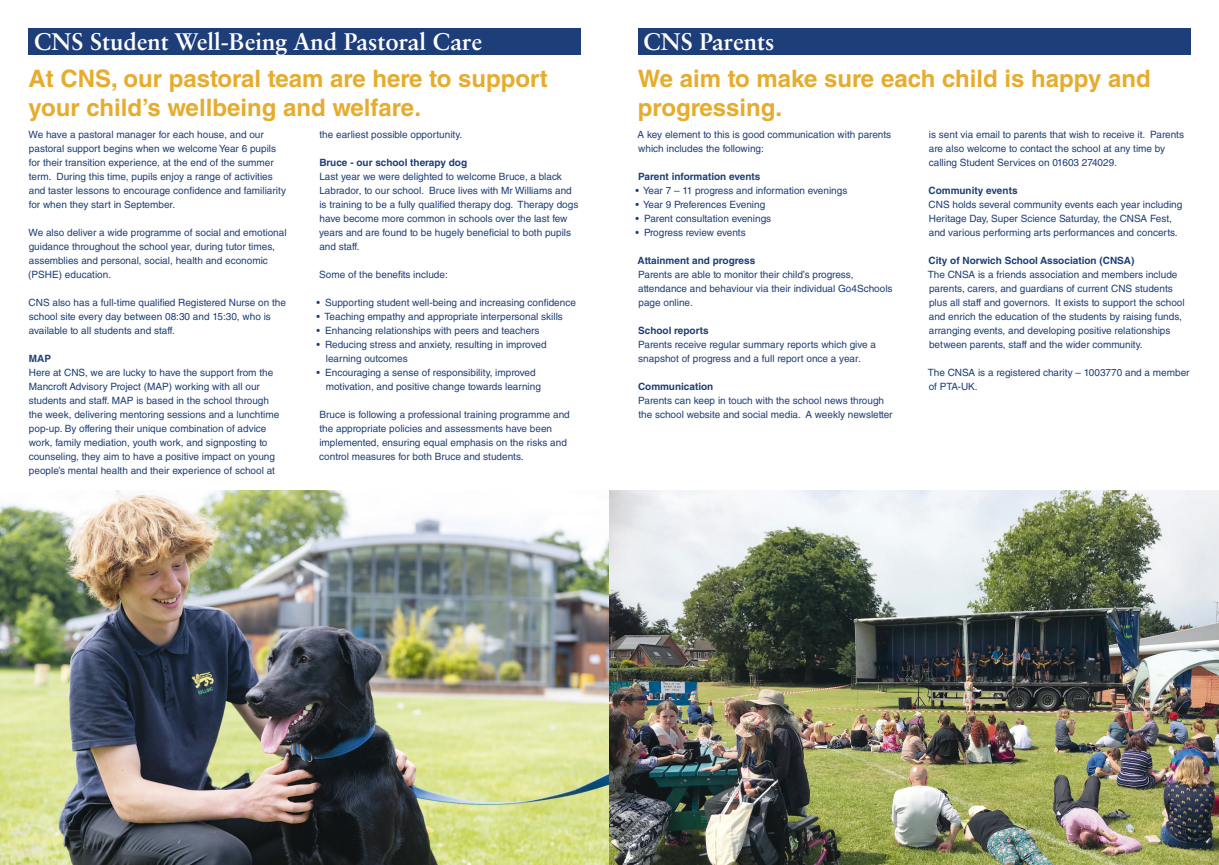
<style>
.page{position:relative;width:1219px;height:865px;background:#fff}
.page>*{position:absolute;margin:0;border:0;box-sizing:border-box;transform-origin:0 0}
.t1{font:700 24px/28.8px "Helvetica LT Std";color:#e6ac2d}
.t2{font:700 24px "Sabon LT Std";color:#fff}
.t3{font:10px/14px "Helvetica LT Std";color:#1d3e79}
.t4{font:700 10px "Helvetica LT Std";color:#1d3e79}
</style>
<div class="page">
<div style="left:28px;top:28px;width:553px;height:27px;background:#1d3e79"></div>
<img style="left:0;top:490px;width:609px;height:375px">
<div style="left:638px;top:28px;width:553px;height:27px;background:#1d3e79"></div>
<img style="left:609px;top:490px;width:610px;height:375px">
<h1 class="t2" style="left:34px;top:26px;width:450px">CNS Student Well-Being And Pastoral Care</h1>
<h1 class="t1" style="left:28px;top:64px;width:521px">At CNS, our pastoral team are here to support your child’s wellbeing and welfare.</h1>
<p class="t3" style="left:29px;top:127px;width:259px">We have a pastoral manager for each house, and our pastoral support begins when we welcome Year 6 pupils for their transition experience, at the end of the summer term. During this time, pupils enjoy a range of activities and taster lessons to encourage confidence and familiarity for when they start in September.</p>
<p class="t3" style="left:28px;top:225px;width:260px">We also deliver a wide programme of social and emotional guidance throughout the school year, during tutor times, assemblies and personal, social, health and economic (PSHE) education.</p>
<p class="t3" style="left:29px;top:295px;width:259px">CNS also has a full-time qualified Registered Nurse on the school site every day between 08:30 and 15:30, who is available to all students and staff.</p>
<p class="t4" style="left:29px;top:352px;width:24px">MAP</p>
<p class="t3" style="left:29px;top:365px;width:252px">Here at CNS, we are lucky to have the support from the Mancroft Advisory Project (MAP) working with all our students and staff. MAP is based in the school through the week, delivering mentoring sessions and a lunchtime pop-up. By offering their unique combination of advice work, family mediation, youth work, and signposting to counseling, they aim to have a positive impact on young people’s mental health and their experience of school at</p>
<p class="t3" style="left:319px;top:127px;width:144px">the earliest possible opportunity.</p>
<p class="t4" style="left:319px;top:156px;width:149px">Bruce - our school therapy dog</p>
<p class="t3" style="left:319px;top:169px;width:261px">Last year we were delighted to welcome Bruce, a black Labrador, to our school. Bruce lives with Mr Williams and is training to be a fully qualified therapy dog. Therapy dogs have become more common in schools over the last few years and are found to be hugely beneficial to both pupils and staff.</p>
<p class="t3" style="left:319px;top:267px;width:130px">Some of the benefits include:</p>
<p class="t3" style="left:317px;top:295px;width:261px">• Supporting student well-being and increasing confidence</p>
<p class="t3" style="left:317px;top:309px;width:248px">• Teaching empathy and appropriate interpersonal skills</p>
<p class="t3" style="left:317px;top:323px;width:224px">• Enhancing relationships with peers and teachers</p>
<p class="t3" style="left:326px;top:337px;width:222px;text-indent:-9px">• Reducing stress and anxiety, resulting in improved learning outcomes</p>
<p class="t3" style="left:326px;top:365px;width:217px;text-indent:-9px">• Encouraging a sense of responsibility, improved motivation, and positive change towards learning</p>
<p class="t3" style="left:319px;top:407px;width:252px">Bruce is following a professional training programme and the appropriate policies and assessments have been implemented, ensuring equal emphasis on the risks and control measures for both Bruce and students.</p>
<h1 class="t2" style="left:643px;top:26px;width:133px">CNS Parents</h1>
<h1 class="t1" style="left:638px;top:64px;width:515px">We aim to make sure each child is happy and progressing.</h1>
<p class="t3" style="left:638px;top:128px;width:255px">A key element to this is good communication with parents which includes the following:</p>
<p class="t4" style="left:638px;top:170px;width:124px">Parent information events</p>
<p class="t3" style="left:636px;top:184px;width:213px">• Year 7 – 11 progress and information evenings</p>
<p class="t3" style="left:636px;top:198px;width:131px">• Year 9 Preferences Evening</p>
<p class="t3" style="left:636px;top:212px;width:137px">• Parent consultation evenings</p>
<p class="t3" style="left:636px;top:226px;width:112px">• Progress review events</p>
<p class="t4" style="left:638px;top:254px;width:119px">Attainment and progress</p>
<p class="t3" style="left:638px;top:268px;width:256px">Parents are able to monitor their child’s progress, attendance and behaviour via their individual Go4Schools page online.</p>
<p class="t4" style="left:638px;top:324px;width:72px">School reports</p>
<p class="t3" style="left:638px;top:338px;width:239px">Parents receive regular summary reports which give a snapshot of progress and a full report once a year.</p>
<p class="t4" style="left:638px;top:380px;width:77px">Communication</p>
<p class="t3" style="left:638px;top:394px;width:256px">Parents can keep in touch with the school news through the school website and social media. A weekly newsletter</p>
<p class="t3" style="left:929px;top:128px;width:257px">is sent via email to parents that wish to receive it. Parents are also welcome to contact the school at any time by calling Student Services on 01603 274029.</p>
<p class="t4" style="left:929px;top:184px;width:90px">Community events</p>
<p class="t3" style="left:929px;top:198px;width:255px">CNS holds several community events each year including<br>Heritage Day, Super Science Saturday, the CNSA Fest, and various performing arts performances and concerts.</p>
<p class="t4" style="left:929px;top:254px;width:207px">City of Norwich School Association (CNSA)</p>
<p class="t3" style="left:928px;top:268px;width:258px">The CNSA is a friends association and members include parents, carers, and guardians of current CNS students plus all staff and governors. It exists to support the school and enrich the education of the students by raising funds, arranging events, and developing positive relationships between parents, staff and the wider community.</p>
<p class="t3" style="left:928px;top:366px;width:263px">The CNSA is a registered charity – 1003770 and a member of PTA-UK.</p>
</div>
